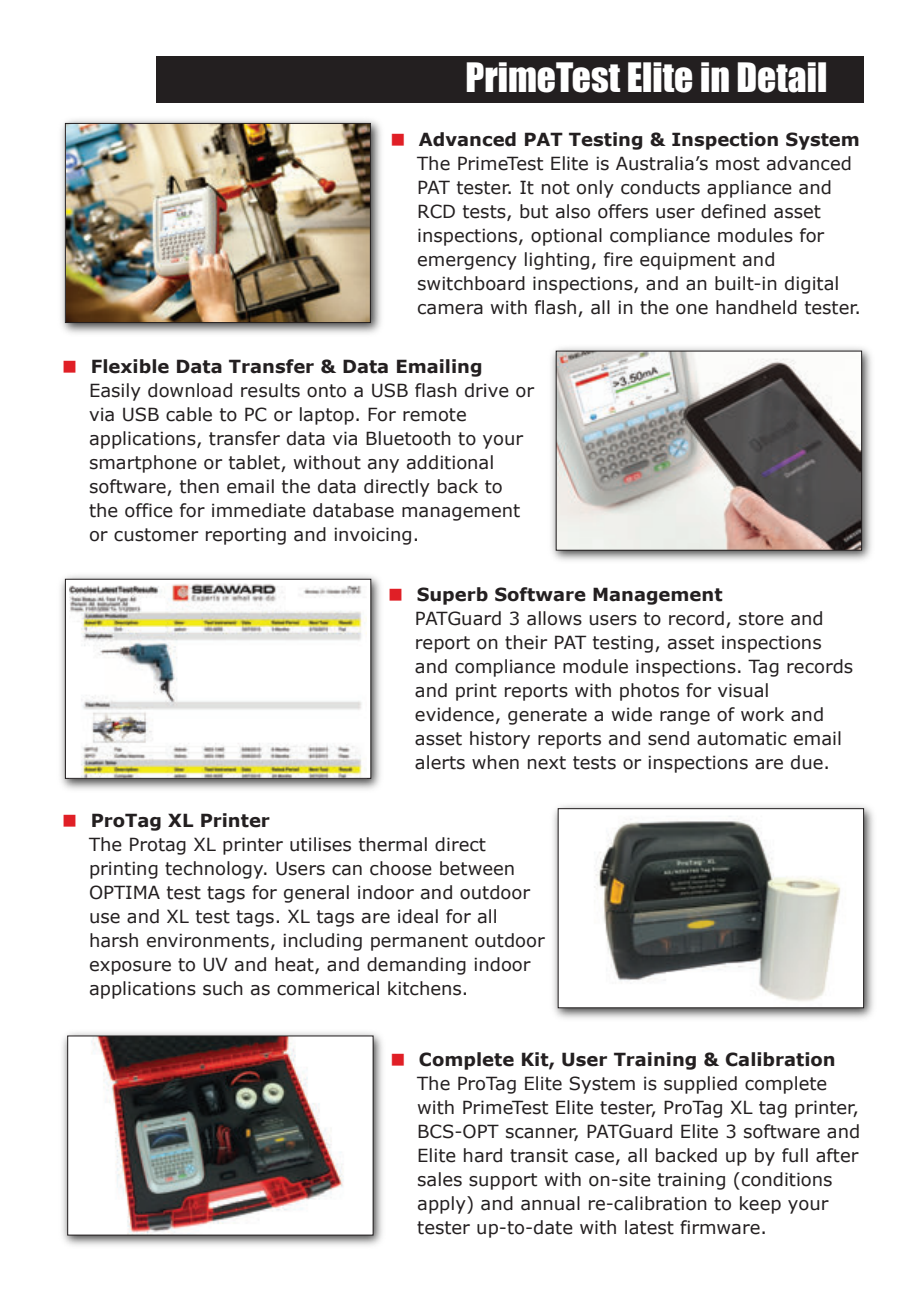
<style>
.page{position:relative;width:920px;height:1290px;background:#fff}
.page>*{position:absolute;margin:0;border:0;box-sizing:border-box;transform-origin:0 0}
.t1{font:37.5px "Impact";color:#fff}
.t2{font:18px/24px "Verdana";color:#231f20}
.t3{font:700 18px "Verdana";color:#231f20}
</style>
<div class="page">
<img style="left:553px;top:805px;width:321px;height:214px">
<img style="left:560px;top:810px;width:302px;height:196px">
<div style="left:558px;top:808px;width:306px;height:200px;border:1px solid #231f20"></div>
<img style="left:61px;top:119px;width:320px;height:215px">
<img style="left:67px;top:125px;width:302px;height:196px">
<div style="left:65px;top:123px;width:306px;height:200px;border:1px solid #231f20"></div>
<div style="left:157px;top:56px;width:707px;height:47px;background:#231f20"></div>
<img style="left:551px;top:347px;width:321px;height:214px">
<img style="left:558px;top:353px;width:302px;height:196px">
<div style="left:556px;top:351px;width:306px;height:200px;border:1px solid #231f20"></div>
<img style="left:60px;top:575px;width:321px;height:215px">
<div style="left:66px;top:580px;width:304px;height:198px;background:#fff"></div>
<img style="left:70px;top:583px;width:297px;height:194px">
<div style="left:65px;top:579px;width:306px;height:200px;border:1px solid #231f20"></div>
<img style="left:62px;top:1032px;width:321px;height:214px">
<img style="left:69px;top:1037px;width:302px;height:196px">
<div style="left:67px;top:1035px;width:306px;height:200px;border:1px solid #231f20"></div>
<h1 class="t1" style="left:465px;top:57px;width:363px">PrimeTest Elite in Detail</h1>
<p class="t3" style="left:419px;top:127px;width:442px">Advanced PAT Testing &amp; Inspection System</p>
<p class="t2" style="left:417px;top:150px;width:445px">The PrimeTest Elite is Australia’s most advanced PAT tester. It not only conducts appliance and RCD tests, but also offers user defined asset inspections, optional compliance modules for emergency lighting, fire equipment and switchboard inspections, and an built-in digital camera with flash, all in the one handheld tester.</p>
<p class="t3" style="left:91px;top:355px;width:393px">Flexible Data Transfer &amp; Data Emailing</p>
<p class="t2" style="left:89px;top:378px;width:446px">Easily download results onto a USB flash drive or via USB cable to PC or laptop. For remote applications, transfer data via Bluetooth to your smartphone or tablet, without any additional software, then email the data directly back to the office for immediate database management or customer reporting and invoicing.</p>
<p class="t3" style="left:417px;top:583px;width:307px">Superb Software Management</p>
<p class="t2" style="left:415px;top:606px;width:440px">PATGuard 3 allows users to record, store and report on their PAT testing, asset inspections and compliance module inspections. Tag records and print reports with photos for visual evidence, generate a wide range of work and asset history reports and send automatic email alerts when next tests or inspections are due.</p>
<p class="t3" style="left:91px;top:809px;width:181px">ProTag XL Printer</p>
<p class="t2" style="left:89px;top:832px;width:457px">The Protag XL printer utilises thermal direct printing technology. Users can choose between OPTIMA test tags for general indoor and outdoor use and XL test tags. XL tags are ideal for all harsh environments, including permanent outdoor exposure to UV and heat, and demanding indoor applications such as commerical kitchens.</p>
<p class="t3" style="left:419px;top:1047px;width:418px">Complete Kit, User Training &amp; Calibration</p>
<p class="t2" style="left:417px;top:1070px;width:445px">The ProTag Elite System is supplied complete with PrimeTest Elite tester, ProTag XL tag printer, BCS-OPT scanner, PATGuard Elite 3 software and Elite hard transit case, all backed up by full after sales support with on-site training (conditions apply) and annual re-calibration to keep your tester up-to-date with latest firmware.</p>
</div>
